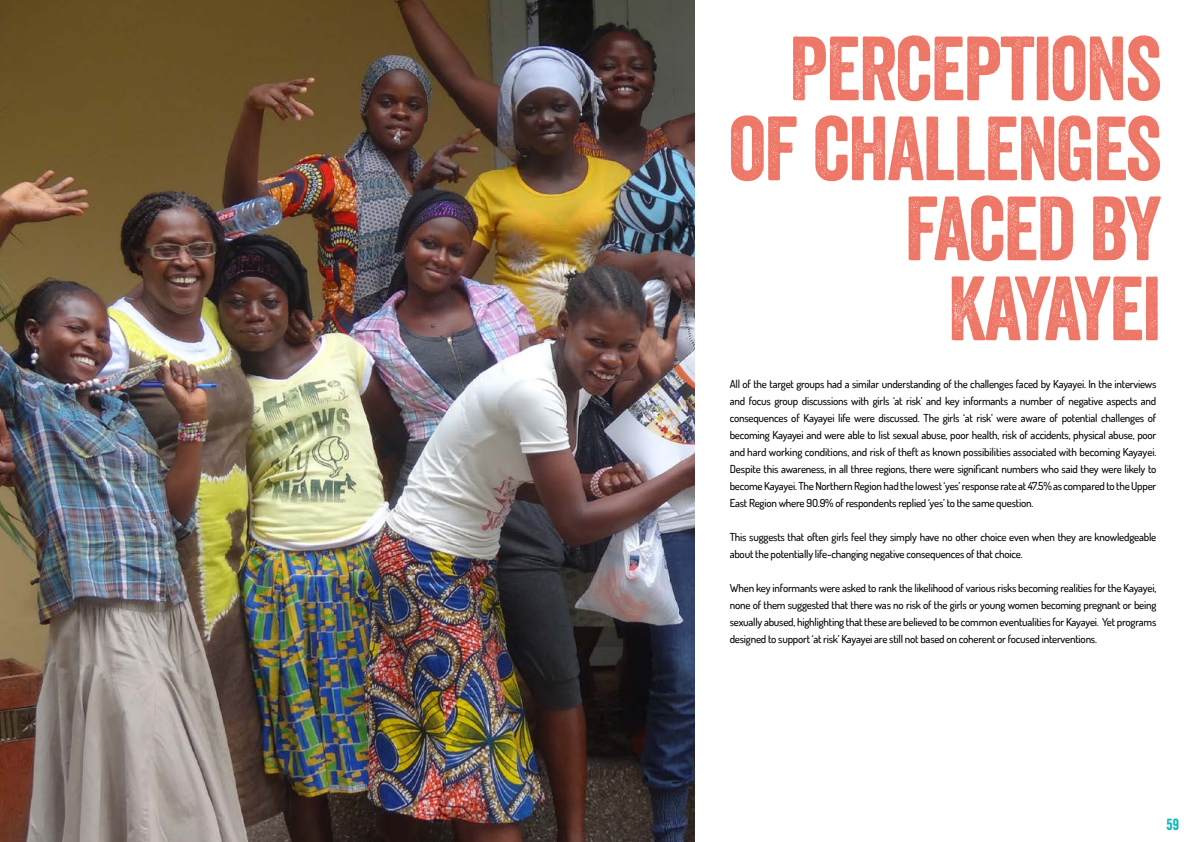
<style>
.page{position:relative;width:1191px;height:842px;background:#fff}
.page>*{position:absolute;margin:0;border:0;box-sizing:border-box;transform-origin:0 0}
.t1{font:88px/80px "Veneer";letter-spacing:-.02em;color:#ed6957;text-align:right}
.t2{font:15.6px "Veneer";color:#0cb4bd}
.t3{font:500 11px/17px "Dosis";letter-spacing:-.02em;color:#000;text-align:justify}
</style>
<div class="page">
<img style="left:0;top:0;width:694px;height:842px">
<h1 class="t1" style="left:729px;top:28px;width:434px">PERCEPTIONS<br>OF CHALLENGES<br>FACED BY<br>KAYAYEI</h1>
<p class="t3" style="left:729px;top:376px;width:428px">All of the target groups had a similar understanding of the challenges faced by Kayayei. In the interviews and focus group discussions with girls ‘at risk’ and key informants a number of negative aspects and consequences of Kayayei life were discussed. The girls ‘at risk’ were aware of potential challenges of becoming Kayayei and were able to list sexual abuse, poor health, risk of accidents, physical abuse, poor and hard working conditions, and risk of theft as known possibilities associated with becoming Kayayei.<br>Despite this awareness, in all three regions, there were significant numbers who said they were likely to become Kayayei. The Northern Region had the lowest ‘yes’ response rate at 47.5% as compared to the Upper East Region where 9O.9% of respondents replied ‘yes’ to the same question.</p>
<p class="t3" style="left:729px;top:528px;width:428px">This suggests that often girls feel they simply have no other choice even when they are knowledgeable about the potentially life-changing negative consequences of that choice.</p>
<p class="t3" style="left:729px;top:579px;width:428px">When key informants were asked to rank the likelihood of various risks becoming realities for the Kayayei, none of them suggested that there was no risk of the girls or young women becoming pregnant or being sexually abused, highlighting that these are believed to be common eventualities for Kayayei. Yet programs designed to support ‘at risk’ Kayayei are still not based on coherent or focused interventions.</p>
<h2 class="t2" style="left:1166px;top:815px;width:14px">59</h2>
</div>
